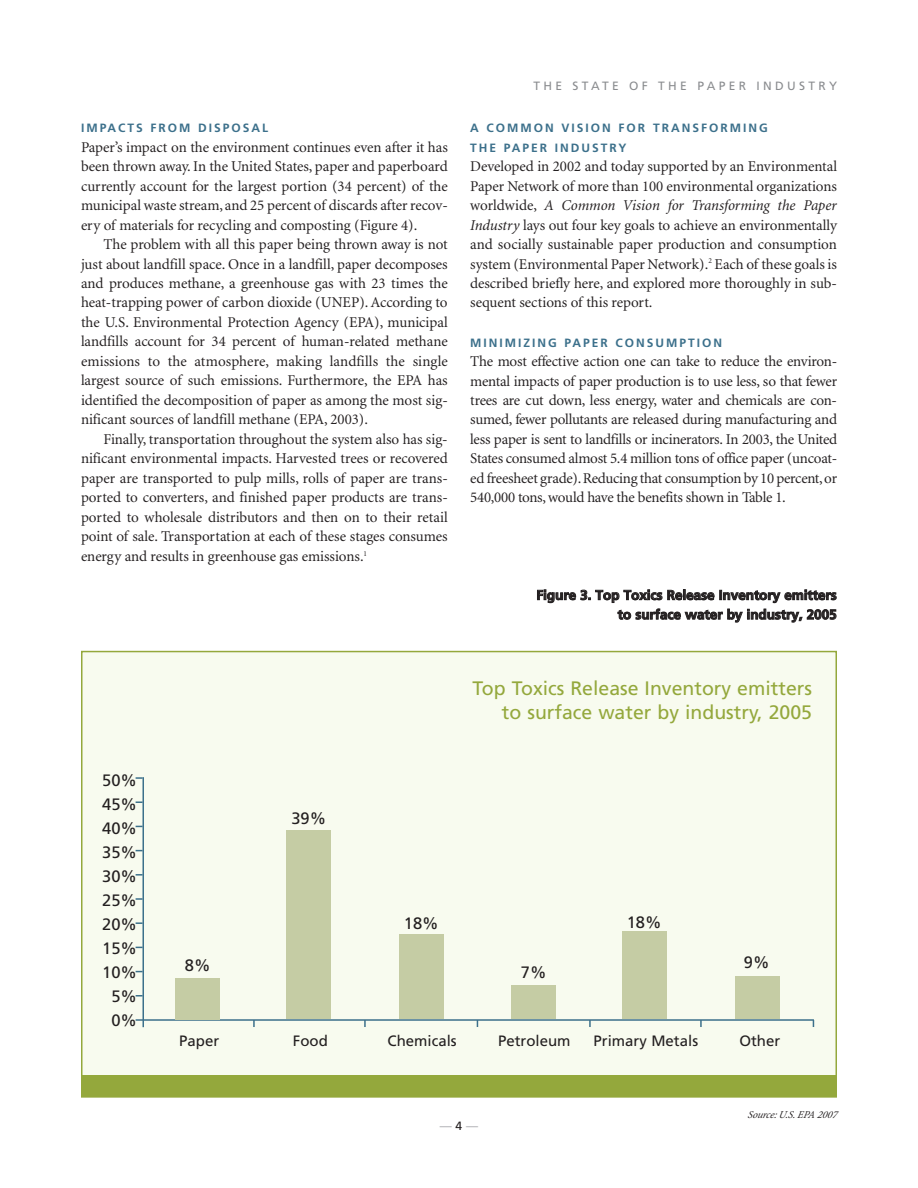
<style>
.page{position:relative;width:918px;height:1188px;background:#fff}
.page>*{position:absolute;margin:0;border:0;box-sizing:border-box;transform-origin:0 0}
.t1{font:19.5px/24px "Frutiger";color:#94a83c;text-align:right}
.t2{font:16.5px/24px "Frutiger";color:#231f20;text-align:center}
.t3{font:15px/19.5px "Minion MM.345.584.11";letter-spacing:-.005em;color:#231f20;text-align:justify}
.t4{font:15px "Minion MM It.345.584.11";letter-spacing:-.01em;color:#231f20}
.t5{font:15px "Frutiger";color:#231f20}
.t6{font:700 13.5px/19.5px "Frutiger";color:#231f20;text-align:right}
.t7{font:700 12px/19.5px "Frutiger";letter-spacing:.165em;color:#3c708b}
.t8{font:12px "Frutiger";letter-spacing:.28em;color:#8a8c8f}
.t9{font:12px "Frutiger";color:#a8a9ad}
.t10{font:italic 10.5px "Minion MM It.345.584.11";color:#231f20}
.s1{font-family:"Minion MM.345.584.11"}
.s2{font-family:"Minion MM It.345.584.11"}
.s3{color:#231f20}
</style>
<div class="page">
<div style="left:82px;top:652px;width:754px;height:445px;background:#f8fbef"></div>
<div style="left:81px;top:1075px;width:756px;height:22px;background:#94a83c"></div>
<hr style="left:142px;top:777px;width:2px;height:250px;background:#3c708b">
<hr style="left:136px;top:1019px;width:678px;height:2px;background:#3c708b">
<svg style="left:136px;top:777px;width:7px;height:2px"></svg>
<svg style="left:136px;top:801px;width:7px;height:2px"></svg>
<svg style="left:136px;top:874px;width:7px;height:2px"></svg>
<svg style="left:136px;top:898px;width:7px;height:2px"></svg>
<svg style="left:136px;top:922px;width:7px;height:2px"></svg>
<svg style="left:136px;top:995px;width:7px;height:2px"></svg>
<svg style="left:253px;top:1020px;width:2px;height:7px"></svg>
<svg style="left:364px;top:1020px;width:2px;height:7px"></svg>
<svg style="left:589px;top:1020px;width:2px;height:7px"></svg>
<svg style="left:700px;top:1020px;width:2px;height:7px"></svg>
<div style="left:176px;top:978px;width:44px;height:41px;background:#c5cca4"></div>
<div style="left:287px;top:830px;width:44px;height:189px;background:#c5cca4"></div>
<div style="left:399px;top:934px;width:45px;height:85px;background:#c5cca4"></div>
<div style="left:512px;top:986px;width:44px;height:33px;background:#c5cca4"></div>
<div style="left:623px;top:932px;width:44px;height:87px;background:#c5cca4"></div>
<div style="left:735px;top:977px;width:45px;height:42px;background:#c5cca4"></div>
<p class="t7" style="left:81px;top:119px;width:189px">IMPACTS FROM DISPOSAL</p>
<p class="t3" style="left:81px;top:138px;width:368px">Paper’s impact on the environment continues even after it has been thrown away. In the United States, paper and paperboard currently account for the largest portion (34 percent) of the municipal waste stream, and 25 percent of discards after recov&shy;ery of materials for recycling and composting (Figure 4).</p>
<p class="t3" style="left:81px;top:236px;width:368px;text-indent:22px">The problem with all this paper being thrown away is not just about landfill space. Once in a landfill, paper decomposes and produces methane, a greenhouse gas with 23 times the heat-trapping power of carbon dioxide (UNEP). According to the U.S. Environmental Protection Agency (EPA), municipal landfills account for 34 percent of human-related methane emissions to the atmosphere, making landfills the single largest source of such emissions. Furthermore, the EPA has identified the decomposition of paper as among the most sig&shy;nificant sources of landfill methane (EPA, 2003).</p>
<p class="t3" style="left:81px;top:431px;width:368px;text-indent:22px">Finally, transportation throughout the system also has sig&shy;nificant environmental impacts. Harvested trees or recovered paper are transported to pulp mills, rolls of paper are trans&shy;ported to converters, and finished paper products are trans&shy;ported to wholesale distributors and then on to their retail point of sale. Transportation at each of these stages consumes energy and results in greenhouse gas emissions.<sup>1</sup></p>
<p class="t8" style="left:533px;top:81px;width:305px">THE STATE OF THE PAPER INDUSTRY</p>
<p class="t7" style="left:470px;top:119px;width:299px">A COMMON VISION FOR TRANSFORMING<br>THE PAPER INDUSTRY</p>
<p class="t3" style="left:470px;top:158px;width:368px">Developed in 2002 and today supported by an Environmental<br>Paper Network of more than 100 environmental organizations</p>
<p class="t4" style="left:470px;top:200px;width:368px"><span class="s1">worldwide,</span> A Common Vision for Transforming the Paper</p>
<p class="t3" style="left:470px;top:216px;width:368px"><span class="s2">Industry</span> lays out four key goals to achieve an environmentally and socially sustainable paper production and consumption system (Environmental Paper Network).<sup>2</sup> Each of these goals is described briefly here, and explored more thoroughly in sub&shy;sequent sections of this report.</p>
<p class="t7" style="left:470px;top:334px;width:253px">MINIMIZING PAPER CONSUMPTION</p>
<p class="t3" style="left:470px;top:353px;width:368px">The most effective action one can take to reduce the environ&shy;mental impacts of paper production is to use less, so that fewer trees are cut down, less energy, water and chemicals are con&shy;sumed, fewer pollutants are released during manufacturing and less paper is sent to landfills or incinerators. In 2003, the United States consumed almost 5.4 million tons of office paper (uncoat&shy;ed freesheet grade).Reducing that consumption by 10 percent,or 540,000 tons, would have the benefits shown in Table 1.</p>
<p class="t6" style="left:536px;top:586px;width:302px">Figure 3. Top Toxics Release Inventory emitters to surface water by industry, 2005</p>
<p class="t2" style="left:102px;top:770px;width:36px">50%<br>45%<br>40%<br>35%<br>30%<br>25%<br>20%<br>15%<br>10%<br>5%<br>0%</p>
<p class="t2" style="left:185px;top:954px;width:27px">8%</p>
<p class="t2" style="left:291px;top:807px;width:36px">39%</p>
<h1 class="t1" style="left:473px;top:678px;width:341px">Top Toxics Release Inventory emitters to surface water by industry, 2005</h1>
<p class="t2" style="left:404px;top:912px;width:36px">18%</p>
<p class="t2" style="left:521px;top:961px;width:27px">7%</p>
<p class="t2" style="left:627px;top:911px;width:36px">18%</p>
<p class="t2" style="left:744px;top:952px;width:27px">9%</p>
<p class="t5" style="left:179px;top:1035px;width:42px">Paper</p>
<p class="t5" style="left:293px;top:1035px;width:36px">Food</p>
<p class="t5" style="left:388px;top:1035px;width:71px">Chemicals</p>
<p class="t5" style="left:498px;top:1035px;width:74px">Petroleum</p>
<p class="t5" style="left:594px;top:1035px;width:106px">Primary Metals</p>
<p class="t5" style="left:739px;top:1035px;width:42px">Other</p>
<p class="t9" style="left:440px;top:1120px;width:40px">— <span class="s3">4</span> —</p>
<p class="t10" style="left:747px;top:1110px;width:91px">Source: U.S. EPA 2007</p>
</div>
